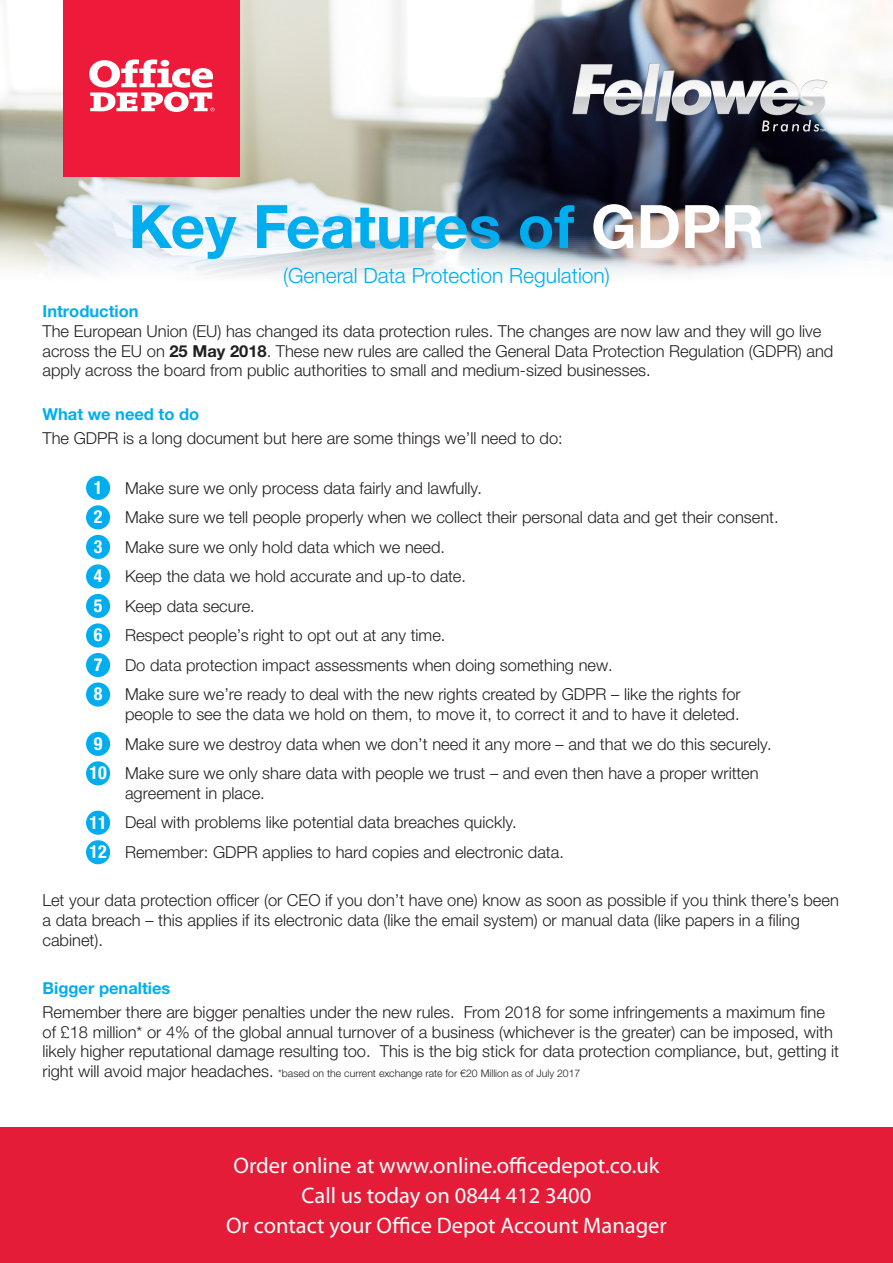
<style>
.page{position:relative;width:893px;height:1263px;background:#fff}
.page>*{position:absolute;margin:0;border:0;box-sizing:border-box;transform-origin:0 0}
.t1{font:700 60px "Helvetica Neue LTW1 G";color:#00aeef}
.t2{font:22.5px "Myriad Pro";color:#fff}
.t3{font:300 21px "Helvetica Neue LTW1 G";color:#00aeef}
.t4{font:700 condensed 18px "Helvetica Neue LTW1 G";color:#fff}
.t5{font:300 16.5px/19.8px "Helvetica Neue LTW1 G";color:#231f20}
.t6{font:700 16.5px "Helvetica Neue LTW1 G";color:#00aeef}
.t7{font:300 10.5px "Helvetica Neue LTW1 G";color:#231f20}
.s1{color:#fff}
.s2{font-weight:700}
.s3{font-size:16.5px}
</style>
<div class="page">
<img style="left:0;top:0;width:893px;height:482px">
<div style="left:86px;top:476px;width:24px;height:24px;background:#00aeef;border-radius:50%"></div>
<div style="left:86px;top:505px;width:24px;height:24px;background:#00aeef;border-radius:50%"></div>
<div style="left:86px;top:535px;width:24px;height:24px;background:#00aeef;border-radius:50%"></div>
<div style="left:86px;top:564px;width:24px;height:24px;background:#00aeef;border-radius:50%"></div>
<div style="left:86px;top:594px;width:24px;height:24px;background:#00aeef;border-radius:50%"></div>
<div style="left:86px;top:623px;width:24px;height:24px;background:#00aeef;border-radius:50%"></div>
<div style="left:86px;top:653px;width:24px;height:24px;background:#00aeef;border-radius:50%"></div>
<div style="left:86px;top:682px;width:24px;height:25px;background:#00aeef;border-radius:50%"></div>
<div style="left:86px;top:732px;width:24px;height:24px;background:#00aeef;border-radius:50%"></div>
<div style="left:86px;top:761px;width:24px;height:24px;background:#00aeef;border-radius:50%"></div>
<div style="left:86px;top:811px;width:24px;height:24px;background:#00aeef;border-radius:50%"></div>
<div style="left:86px;top:840px;width:24px;height:24px;background:#00aeef;border-radius:50%"></div>
<div style="left:0;top:1127px;width:893px;height:136px;background:#e41c38"></div>
<svg style="left:572px;top:63px;width:256px;height:69px"></svg>
<div style="left:64px;top:0;width:176px;height:176px;background:#ed1a3a"></div>
<svg style="left:89px;top:59px;width:125px;height:53px"></svg>
<p class="t1" style="left:129px;top:190px;width:637px">Key Features of <span class="s1">GDPR</span></p>
<p class="t3" style="left:283px;top:263px;width:328px">(General Data Protection Regulation)</p>
<p class="t6" style="left:43px;top:301px;width:98px">Introduction</p>
<p class="t5" style="left:43px;top:321px;width:792px">The European Union (EU) has changed its data protection rules. The changes are now law and they will go live across the EU on <span class="s2">25 May 2018</span>. These new rules are called the General Data Protection Regulation (GDPR) and apply across the board from public authorities to small and medium-sized businesses.</p>
<p class="t6" style="left:43px;top:404px;width:158px">What we need to do</p>
<p class="t5" style="left:43px;top:428px;width:522px">The GDPR is a long document but here are some things we’ll need to do:</p>
<p class="t4" style="left:94px;top:477px;width:10px">1</p>
<p class="t5" style="left:125px;top:478px;width:358px">Make sure we only process data fairly and lawfully.</p>
<p class="t4" style="left:94px;top:506px;width:10px">2</p>
<p class="t5" style="left:125px;top:507px;width:655px">Make sure we tell people properly when we collect their personal data and get their consent.</p>
<p class="t4" style="left:94px;top:536px;width:10px">3</p>
<p class="t5" style="left:125px;top:537px;width:322px">Make sure we only hold data which we need.</p>
<p class="t4" style="left:94px;top:565px;width:10px">4</p>
<p class="t5" style="left:125px;top:566px;width:343px">Keep the data we hold accurate and up-to date.</p>
<p class="t4" style="left:94px;top:595px;width:10px">5</p>
<p class="t5" style="left:125px;top:596px;width:131px">Keep data secure.</p>
<p class="t4" style="left:94px;top:624px;width:10px">6</p>
<p class="t5" style="left:125px;top:625px;width:322px">Respect people’s right to opt out at any time.</p>
<p class="t4" style="left:94px;top:654px;width:10px">7</p>
<p class="t5" style="left:125px;top:655px;width:489px">Do data protection impact assessments when doing something new.</p>
<p class="t4" style="left:94px;top:683px;width:10px">8</p>
<p class="t5" style="left:125px;top:684px;width:617px">Make sure we’re ready to deal with the new rights created by GDPR – like the rights for people to see the data we hold on them, to move it, to correct it and to have it deleted.</p>
<p class="t4" style="left:94px;top:733px;width:10px">9</p>
<p class="t5" style="left:125px;top:734px;width:648px">Make sure we destroy data when we don’t need it any more – and that we do this securely.</p>
<p class="t4" style="left:89px;top:762px;width:19px">10</p>
<p class="t5" style="left:125px;top:763px;width:635px">Make sure we only share data with people we trust – and even then have a proper written agreement in place.</p>
<p class="t4" style="left:89px;top:811px;width:19px">11</p>
<p class="t5" style="left:125px;top:812px;width:393px">Deal with problems like potential data breaches quickly.</p>
<p class="t4" style="left:89px;top:841px;width:19px">12</p>
<p class="t5" style="left:125px;top:842px;width:440px">Remember: GDPR applies to hard copies and electronic data.</p>
<p class="t5" style="left:43px;top:890px;width:798px">Let your data protection officer (or CEO if you don’t have one) know as soon as possible if you think there’s been a data breach – this applies if its electronic data (like the email system) or manual data (like papers in a filing cabinet).</p>
<p class="t6" style="left:43px;top:978px;width:129px">Bigger penalties</p>
<p class="t5" style="left:43px;top:1002px;width:798px">Remember there are bigger penalties under the new rules. From 2018 for some infringements a maximum fine of £18 million* or 4% of the global annual turnover of a business (whichever is the greater) can be imposed, with likely higher reputational damage resulting too. This is the big stick for data protection compliance, but, getting it</p>
<p class="t7" style="left:43px;top:1067px;width:539px"><span class="s3">right will avoid major headaches.</span> *based on the current exchange rate for €20 Million as of July 2017</p>
<p class="t2" style="left:234px;top:1152px;width:427px">Order online at www.online.officedepot.co.uk</p>
<p class="t2" style="left:302px;top:1182px;width:291px">Call us today on 0844 412 3400</p>
<p class="t2" style="left:226px;top:1212px;width:442px">Or contact your Office Depot Account Manager</p>
</div>
